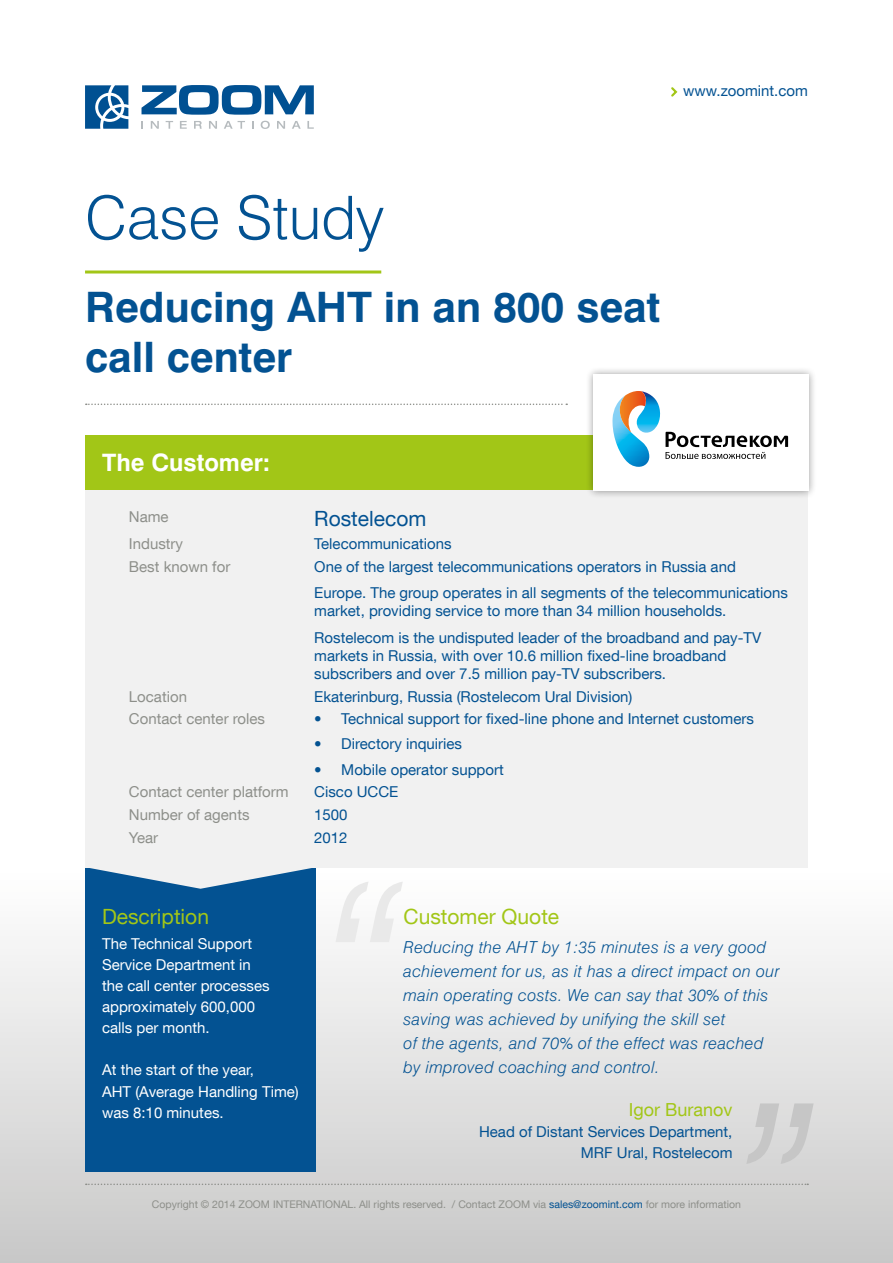
<style>
.page{position:relative;width:893px;height:1263px;background:#fff}
.page>*{position:absolute;margin:0;border:0;box-sizing:border-box;transform-origin:0 0}
.t1{font:italic 300 270px "Swiss 721 BTCE";color:#c6c6c6}
.t2{font:300 60px "Swiss 721 BTCE";color:#035292}
.t3{font:700 42px/50.4px "Swiss 721 BTCE";color:#035292}
.t4{font:700 24px "Swiss 721 BTCE";color:#fff}
.t5{font:21px "Helvetica Neue LT Com";color:#a2c617}
.t6{font:21px "Helvetica Neue LT Com";color:#035292}
.t7{font:18px "Helvetica Neue LT Com";color:#a2c617}
.t8{font:italic 300 16.5px/24px "Swiss 721 BTCE";letter-spacing:.02em;color:#035292}
.t9{font:15px/26.5px "Helvetica Neue LT Com";color:#035292}
.t10{font:15px/21px "Helvetica Neue LT Com";color:#fff}
.t11{font:15px "Helvetica Neue LT Com";color:#8d8f8a}
.t12{font:10.5px "Helvetica Neue LT Com";color:#8d8f8a}
.s1{color:#035292}
</style>
<div class="page">
<div style="left:0;top:868px;width:893px;height:395px;background:linear-gradient(to bottom,#fff,#c8c8c8)"></div>
<div style="left:85px;top:437px;width:723px;height:431px;background:#f1f1f1"></div>
<svg style="left:151px;top:121px;width:8px;height:8px"></svg>
<svg style="left:166px;top:121px;width:7px;height:8px"></svg>
<svg style="left:180px;top:121px;width:7px;height:8px"></svg>
<svg style="left:194px;top:121px;width:8px;height:8px"></svg>
<svg style="left:209px;top:121px;width:8px;height:8px"></svg>
<svg style="left:224px;top:121px;width:21px;height:8px"></svg>
<svg style="left:261px;top:121px;width:9px;height:8px"></svg>
<svg style="left:277px;top:121px;width:8px;height:8px"></svg>
<svg style="left:292px;top:121px;width:9px;height:8px"></svg>
<svg style="left:307px;top:121px;width:7px;height:8px"></svg>
<svg style="left:85px;top:85px;width:43px;height:44px"></svg>
<svg style="left:142px;top:85px;width:172px;height:30px"></svg>
<hr style="left:85px;top:270px;width:296px;height:3px;background:#a2c617">
<svg style="left:86px;top:404px;width:481px;height:1px"></svg>
<svg style="left:671px;top:87px;width:6px;height:10px"></svg>
<svg style="left:86px;top:1183px;width:722px;height:2px"></svg>
<div style="left:85px;top:868px;width:230px;height:303px;background:#035292"></div>
<svg style="left:90px;top:868px;width:222px;height:21px"></svg>
<div style="left:85px;top:435px;width:723px;height:54px;background:#a2c617"></div>
<div style="left:585px;top:366px;width:232px;height:133px;background:#000;opacity:.4"></div>
<div style="left:594px;top:374px;width:215px;height:116px;background:#fff"></div>
<svg style="left:612px;top:391px;width:176px;height:76px"></svg>
<p class="t9" style="left:683px;top:77px;width:126px">www.zoomint.com</p>
<h2 class="t2" style="left:85px;top:178px;width:301px">Case Study</h2>
<h3 class="t3" style="left:85px;top:280px;width:577px">Reducing AHT in an 800 seat call center</h3>
<h3 class="t4" style="left:102px;top:447px;width:170px">The Customer:</h3>
<p class="t11" style="left:129px;top:507px;width:41px">Name</p>
<h3 class="t6" style="left:314px;top:506px;width:114px">Rostelecom</h3>
<p class="t11" style="left:129px;top:534px;width:56px">Industry</p>
<p class="t9" style="left:314px;top:530px;width:139px">Telecommunications</p>
<p class="t11" style="left:129px;top:557px;width:103px">Best known for</p>
<p class="t9" style="left:314px;top:553px;width:475px">One of the largest telecommunications operators in Russia and<br>Europe. The group operates in all segments of the telecommunications</p>
<p class="t9" style="left:314px;top:597px;width:449px">market, providing service to more than 34 million households.<br>Rostelecom is the undisputed leader of the broadband and pay-TV</p>
<p class="t9" style="left:314px;top:646px;width:414px;line-height:18px">markets in Russia, with over 10.6 million fixed-line broadband subscribers and over 7.5 million pay-TV subscribers.</p>
<p class="t11" style="left:129px;top:687px;width:60px">Location</p>
<p class="t9" style="left:314px;top:682px;width:320px">Ekaterinburg, Russia (Rostelecom Ural Division)</p>
<p class="t11" style="left:129px;top:710px;width:138px">Contact center roles</p>
<p class="t9" style="left:314px;top:705px;width:441px">• Technical support for fixed-line phone and Internet customers</p>
<p class="t9" style="left:314px;top:730px;width:149px">• Directory inquiries</p>
<p class="t9" style="left:314px;top:756px;width:191px">• Mobile operator support</p>
<p class="t11" style="left:129px;top:783px;width:161px">Contact center platform</p>
<p class="t9" style="left:314px;top:778px;width:86px">Cisco UCCE</p>
<p class="t11" style="left:129px;top:805px;width:122px">Number of agents</p>
<p class="t9" style="left:314px;top:801px;width:35px">1500</p>
<p class="t11" style="left:129px;top:828px;width:31px">Year</p>
<p class="t9" style="left:314px;top:824px;width:35px">2012</p>
<h3 class="t5" style="left:404px;top:904px;width:157px">Customer Quote</h3>
<p class="t8" style="left:404px;top:934px;width:377px">Reducing the AHT by 1:35 minutes is a very good achievement for us, as it has a direct impact on our main operating costs. We can say that 30% of this saving was achieved by unifying the skill set<br>of the agents, and 70% of the effect was reached by improved coaching and control.</p>
<p class="t7" style="left:629px;top:1099px;width:105px">Igor Buranov</p>
<p class="t9" style="left:479px;top:1121px;width:255px;line-height:21px;text-align:right">Head of Distant Services Department,<br>MRF Ural, Rostelecom</p>
<p class="t12" style="left:152px;top:1198px;width:590px">Copyright © 2014 ZOOM INTERNATIONAL. All rights reserved. / Contact ZOOM via <span class="s1">sales@zoomint.com</span> for more information</p>
<h3 class="t5" style="left:102px;top:903px;width:108px">Description</h3>
<p class="t10" style="left:102px;top:933px;width:169px">The Technical Support<br>Service Department in the call center processes approximately 600,000 calls per month.</p>
<p class="t10" style="left:102px;top:1059px;width:198px">At the start of the year,<br>AHT (Average Handling Time) was 8:10 minutes.</p>
<h1 class="t1" style="left:843px;top:1234px;width:101px;rotate:-180deg">“</h1>
</div>
